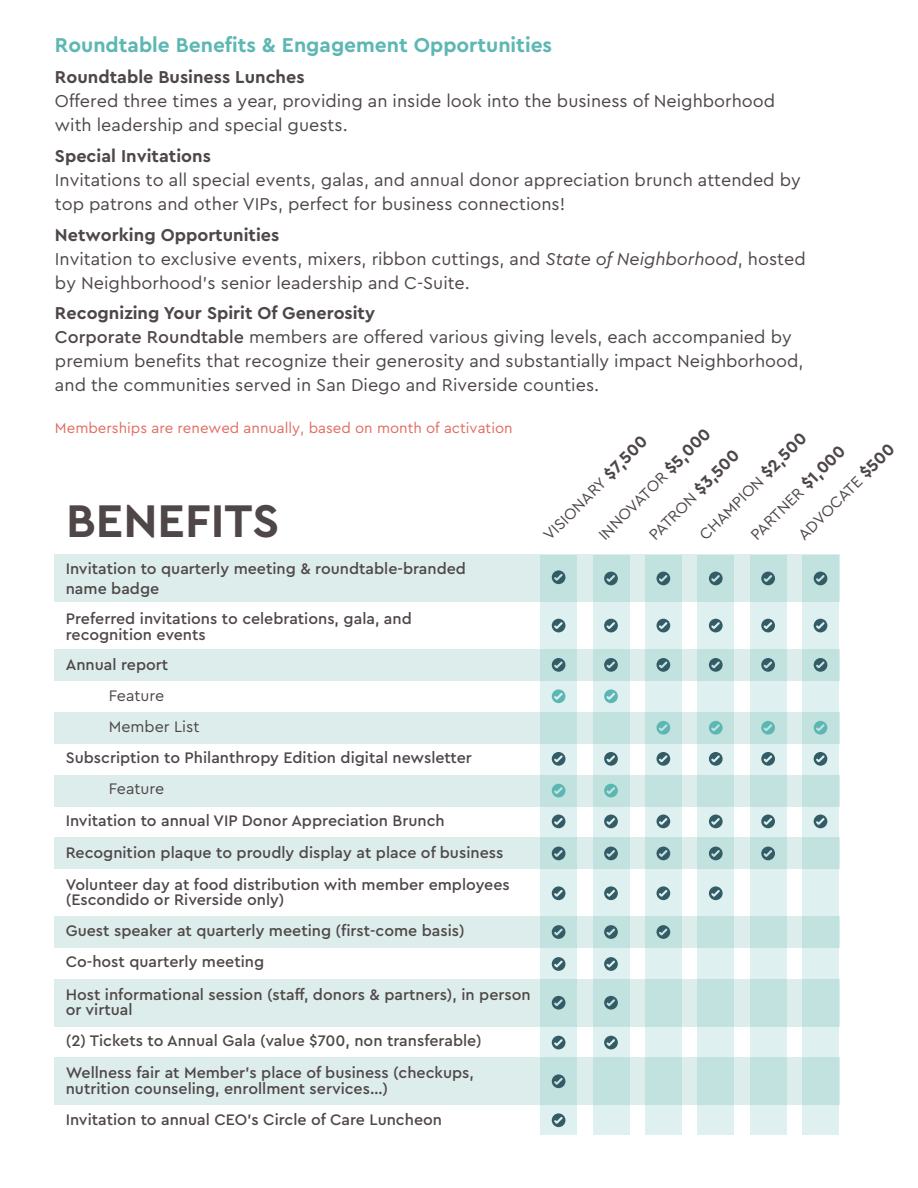
<style>
.page{position:relative;width:918px;height:1188px;background:#fff}
.page>*{position:absolute;margin:0;border:0;box-sizing:border-box;transform-origin:0 0}
.t1{font:700 48px "Cera Pro";color:#4f4747}
.t2{font:700 21px "Cera Pro";color:#5db7b3}
.t3{font:18px/24px "Cera Pro";color:#4f4747}
.t4{font:500 16.05px/30.8px "Cera Pro";color:#4f4747}
.t5{font:16.05px/33.6px "Cera Pro";color:#4f4747}
.t6{font:15px "Cera Pro";color:#e06d62}
.s1{font-weight:700}
.s2{font-style:italic}
.s3{font-weight:500}
.s4{font-weight:700;font-size:17.4px}
</style>
<div class="page">
<div style="left:54px;top:775px;width:786px;height:31px;background:#dcedec"></div>
<div style="left:54px;top:712px;width:786px;height:31px;background:#dcedec"></div>
<div style="left:54px;top:649px;width:786px;height:32px;background:#dcedec"></div>
<div style="left:54px;top:555px;width:786px;height:47px;background:#dcedec"></div>
<div style="left:54px;top:838px;width:786px;height:31px;background:#dcedec"></div>
<div style="left:54px;top:916px;width:786px;height:32px;background:#dcedec"></div>
<div style="left:54px;top:979px;width:786px;height:47px;background:#dcedec"></div>
<div style="left:54px;top:1058px;width:786px;height:47px;background:#dcedec"></div>
<svg style="left:540px;top:555px;width:37px;height:580px;background:#cfe8e7"></svg>
<svg style="left:593px;top:555px;width:36px;height:580px;background:#cfe8e7"></svg>
<svg style="left:750px;top:555px;width:36px;height:580px;background:#cfe8e7"></svg>
<svg style="left:802px;top:555px;width:37px;height:580px;background:#cfe8e7"></svg>
<svg style="left:645px;top:555px;width:37px;height:580px;background:#cfe8e7"></svg>
<svg style="left:697px;top:555px;width:37px;height:580px;background:#cfe8e7"></svg>
<svg style="left:657px;top:572px;width:13px;height:13px"></svg>
<svg style="left:709px;top:572px;width:14px;height:13px"></svg>
<svg style="left:761px;top:572px;width:14px;height:13px"></svg>
<svg style="left:814px;top:572px;width:13px;height:13px"></svg>
<svg style="left:552px;top:570px;width:13px;height:14px"></svg>
<svg style="left:604px;top:572px;width:14px;height:13px"></svg>
<svg style="left:657px;top:619px;width:13px;height:13px"></svg>
<svg style="left:709px;top:619px;width:14px;height:13px"></svg>
<svg style="left:761px;top:619px;width:14px;height:13px"></svg>
<svg style="left:814px;top:619px;width:13px;height:13px"></svg>
<svg style="left:604px;top:619px;width:14px;height:13px"></svg>
<svg style="left:552px;top:619px;width:13px;height:13px"></svg>
<svg style="left:657px;top:658px;width:13px;height:14px"></svg>
<svg style="left:709px;top:658px;width:14px;height:14px"></svg>
<svg style="left:761px;top:658px;width:14px;height:14px"></svg>
<svg style="left:814px;top:658px;width:13px;height:14px"></svg>
<svg style="left:657px;top:721px;width:13px;height:14px"></svg>
<svg style="left:709px;top:721px;width:14px;height:14px"></svg>
<svg style="left:761px;top:721px;width:14px;height:14px"></svg>
<svg style="left:814px;top:721px;width:13px;height:14px"></svg>
<svg style="left:604px;top:658px;width:14px;height:14px"></svg>
<svg style="left:552px;top:658px;width:13px;height:14px"></svg>
<svg style="left:657px;top:815px;width:13px;height:13px"></svg>
<svg style="left:709px;top:815px;width:14px;height:13px"></svg>
<svg style="left:761px;top:815px;width:14px;height:13px"></svg>
<svg style="left:814px;top:815px;width:13px;height:13px"></svg>
<svg style="left:604px;top:815px;width:14px;height:13px"></svg>
<svg style="left:552px;top:815px;width:13px;height:13px"></svg>
<svg style="left:657px;top:847px;width:13px;height:13px"></svg>
<svg style="left:709px;top:847px;width:14px;height:13px"></svg>
<svg style="left:761px;top:847px;width:14px;height:13px"></svg>
<svg style="left:604px;top:847px;width:14px;height:13px"></svg>
<svg style="left:552px;top:847px;width:13px;height:13px"></svg>
<svg style="left:657px;top:886px;width:13px;height:14px"></svg>
<svg style="left:709px;top:886px;width:14px;height:14px"></svg>
<svg style="left:604px;top:886px;width:14px;height:14px"></svg>
<svg style="left:552px;top:886px;width:13px;height:14px"></svg>
<svg style="left:657px;top:925px;width:13px;height:14px"></svg>
<svg style="left:604px;top:925px;width:14px;height:14px"></svg>
<svg style="left:552px;top:925px;width:13px;height:14px"></svg>
<svg style="left:604px;top:957px;width:14px;height:14px"></svg>
<svg style="left:552px;top:957px;width:13px;height:14px"></svg>
<svg style="left:604px;top:996px;width:14px;height:14px"></svg>
<svg style="left:552px;top:996px;width:13px;height:14px"></svg>
<svg style="left:604px;top:1036px;width:14px;height:13px"></svg>
<svg style="left:552px;top:1036px;width:13px;height:13px"></svg>
<svg style="left:552px;top:1074px;width:13px;height:14px"></svg>
<svg style="left:552px;top:1113px;width:13px;height:14px"></svg>
<svg style="left:657px;top:752px;width:13px;height:14px"></svg>
<svg style="left:709px;top:752px;width:14px;height:14px"></svg>
<svg style="left:761px;top:752px;width:14px;height:14px"></svg>
<svg style="left:814px;top:752px;width:13px;height:14px"></svg>
<svg style="left:604px;top:752px;width:14px;height:14px"></svg>
<svg style="left:552px;top:752px;width:13px;height:14px"></svg>
<svg style="left:604px;top:689px;width:14px;height:14px"></svg>
<svg style="left:552px;top:689px;width:13px;height:14px"></svg>
<svg style="left:604px;top:784px;width:14px;height:13px"></svg>
<svg style="left:552px;top:784px;width:13px;height:13px"></svg>
<p class="t2" style="left:55px;top:31px;width:499px">Roundtable Benefits &amp; Engagement Opportunities</p>
<p class="t3" style="left:55px;top:64px;width:722px"><span class="s1">Roundtable Business Lunches<br></span>Offered three times a year, providing an inside look into the business of Neighborhood with leadership and special guests.</p>
<p class="t3" style="left:55px;top:143px;width:747px"><span class="s1">Special Invitations<br></span>Invitations to all special events, galas, and annual donor appreciation brunch attended by top patrons and other VIPs, perfect for business connections!</p>
<p class="t3" style="left:55px;top:222px;width:752px"><span class="s1">Networking Opportunities<br></span>Invitation to exclusive events, mixers, ribbon cuttings, and <span class="s2">State of Neighborhood</span>, hosted by Neighborhood’s senior leadership and C-Suite.</p>
<p class="t3" style="left:55px;top:301px;width:750px"><span class="s1">Recognizing Your Spirit Of Generosity<br></span><span class="s3">Corporate Roundtable</span> members are offered various giving levels, each accompanied by premium benefits that recognize their generosity and substantially impact Neighborhood, and the communities served in San Diego and Riverside counties.</p>
<p class="t6" style="left:55px;top:418px;width:459px">Memberships are renewed annually, based on month of activation</p>
<p class="t5" style="left:589px;top:525px;width:152px;rotate:-45deg">INNOVATOR <span class="s4">$5,000</span></p>
<p class="t5" style="left:690px;top:525px;width:146px;rotate:-45deg">CHAMPION <span class="s4">$2,500</span></p>
<p class="t5" style="left:534px;top:525px;width:141px;rotate:-45deg">VISIONARY <span class="s4">$7,500</span></p>
<p class="t5" style="left:765px;top:502px;width:131px;text-indent:-34px;rotate:-45deg">PARTNER <span class="s4">$1,000<br></span>ADVOCATE <span class="s4">$500</span></p>
<p class="t5" style="left:639px;top:525px;width:122px;rotate:-45deg">PATRON <span class="s4">$3,500</span></p>
<p class="t1" style="left:66px;top:489px;width:215px">BENEFITS</p>
<p class="t4" style="left:66px;top:559px;width:402px;line-height:19.2px">Invitation to quarterly meeting &amp; roundtable-branded name badge</p>
<p class="t4" style="left:66px;top:611px;width:348px;line-height:15.3px">Preferred invitations to celebrations, gala, and recognition events</p>
<p class="t4" style="left:66px;top:649px;width:104px">Annual report</p>
<p class="t5" style="left:109px;top:678px;width:57px">Feature</p>
<p class="t5" style="left:109px;top:709px;width:92px">Member List</p>
<p class="t4" style="left:66px;top:741px;width:408px">Subscription to Philanthropy Edition digital newsletter</p>
<p class="t5" style="left:109px;top:771px;width:57px">Feature</p>
<p class="t4" style="left:66px;top:804px;width:381px">Invitation to annual VIP Donor Appreciation Brunch</p>
<p class="t4" style="left:66px;top:836px;width:439px">Recognition plaque to proudly display at place of business</p>
<p class="t4" style="left:66px;top:868px;width:445px">Volunteer day at food distribution with member employees</p>
<p class="t4" style="left:66px;top:884px;width:400px">(Escondido or Riverside only)<br>Guest speaker at quarterly meeting (first-come basis)<br>Co-host quarterly meeting</p>
<p class="t4" style="left:66px;top:986px;width:466px;line-height:15.3px">Host informational session (staff, donors &amp; partners), in person or virtual</p>
<p class="t4" style="left:66px;top:1023px;width:418px;line-height:32.8px">(2) Tickets to Annual Gala (value $700, non transferable)<br>Wellness fair at Member's place of business (checkups,</p>
<p class="t4" style="left:66px;top:1072px;width:378px">nutrition counseling, enrollment services…)<br>Invitation to annual CEO's Circle of Care Luncheon</p>
</div>
